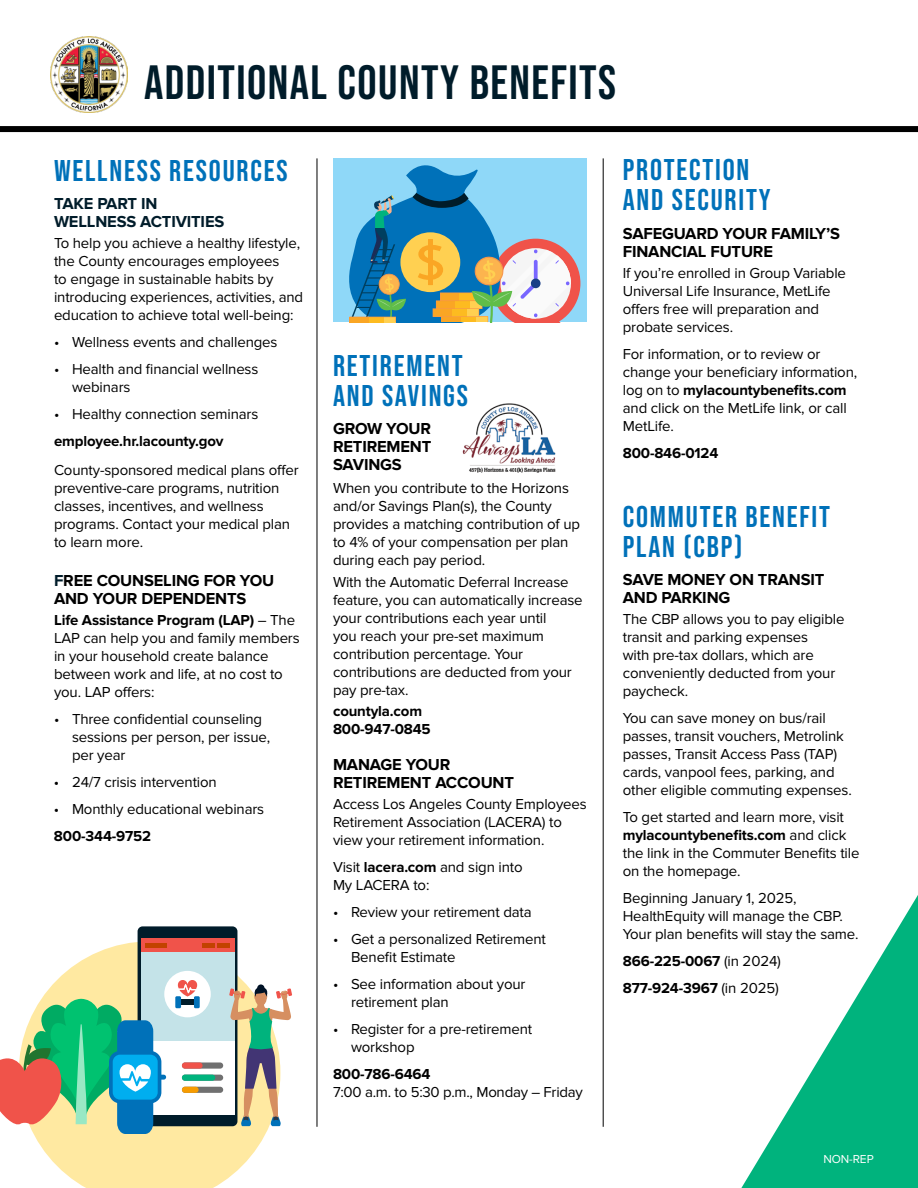
<style>
.page{position:relative;width:918px;height:1188px;background:#fff}
.page>*{position:absolute;margin:0;border:0;box-sizing:border-box;transform-origin:0 0}
.t1{font:48.15px "Bebas Neue";letter-spacing:.03em;color:#001c2a}
.t2{font:30px/30px "Bebas Neue";letter-spacing:.06em;color:#0071b9}
.t3{font:700 16.5px/18px "Proxima Nova";letter-spacing:-.01em;color:#000}
.t4{font:700 16.5px/18px "Proxima Nova";letter-spacing:-.01em;color:#001c2a}
.t5{font:15px/18px "Proxima Nova";letter-spacing:-.01em;color:#000}
.t6{font:700 15px/18px "Proxima Nova";letter-spacing:-.01em;color:#000}
.t7{font:12px "Proxima Nova";letter-spacing:-.01em;color:#fff}
.s1{color:#001c2a}
.s2{font-weight:700}
.s3{font-weight:400}
</style>
<div class="page">
<svg style="left:34px;top:941px;width:246px;height:247px;fill:#ffe9a1"></svg>
<svg style="left:741px;top:895px;width:177px;height:293px"></svg>
<img style="left:462px;top:403px;width:94px;height:70px">
<hr style="left:317px;top:158px;width:1px;height:969px;background:#000">
<hr style="left:603px;top:158px;width:1px;height:969px;background:#000">
<img style="left:51px;top:36px;width:76px;height:77px">
<div style="left:333px;top:158px;width:254px;height:164px;background:#8fd8f8"></div>
<svg style="left:349px;top:165px;width:231px;height:157px"></svg>
<div style="left:138px;top:926px;width:99px;height:200px;background:#001c2a;border-radius:5px"></div>
<div style="left:141px;top:938px;width:93px;height:176px;background:#c4e3e8"></div>
<div style="left:141px;top:938px;width:93px;height:14px;background:#f0534a"></div>
<div style="left:141px;top:1041px;width:93px;height:73px;background:#fff"></div>
<div style="left:182px;top:1062px;width:41px;height:7px;background:#707070;border-radius:3px"></div>
<div style="left:182px;top:1062px;width:21px;height:7px;background:#f0534a;border-radius:3px"></div>
<div style="left:182px;top:1075px;width:41px;height:6px;background:#707070;border-radius:3px"></div>
<div style="left:182px;top:1075px;width:33px;height:6px;background:#00b37d;border-radius:3px"></div>
<div style="left:182px;top:1087px;width:41px;height:6px;background:#707070;border-radius:3px"></div>
<div style="left:182px;top:1087px;width:17px;height:6px;background:#f79c00;border-radius:3px"></div>
<hr style="left:145px;top:943px;width:22px;height:4px;background:#c24200">
<hr style="left:217px;top:943px;width:13px;height:4px;background:#c24200">
<hr style="left:202px;top:943px;width:13px;height:4px;background:#c24200">
<div style="left:158px;top:1075px;width:8px;height:5px;background:#0071b9;border-radius:2px"></div>
<div style="left:164px;top:971px;width:47px;height:46px;background:#fff;border-radius:50%"></div>
<div style="left:176px;top:1000px;width:23px;height:5px;background:#001c2a"></div>
<div style="left:175px;top:996px;width:6px;height:12px;background:#0071b9"></div>
<div style="left:194px;top:996px;width:6px;height:12px;background:#0071b9"></div>
<svg style="left:175px;top:980px;width:24px;height:17px"></svg>
<svg style="left:0;top:999px;width:161px;height:135px"></svg>
<svg style="left:257px;top:984px;width:8px;height:8px"></svg>
<svg style="left:229px;top:987px;width:63px;height:139px"></svg>
<div style="left:0;top:126px;width:918px;height:6px;background:#000"></div>
<h1 class="t1" style="left:144px;top:55px;width:473px">ADDITIONAL COUNTY BENEFITS</h1>
<h2 class="t2" style="left:54px;top:155px;width:235px">WELLNESS RESOURCES</h2>
<p class="t4" style="left:54px;top:195px;width:172px">TAKE PART IN<br>WELLNESS ACTIVITIES</p>
<p class="t5" style="left:54px;top:235px;width:251px">To help you achieve a healthy lifestyle, the County encourages employees<br>to engage in sustainable habits by introducing experiences, activities, and education to achieve total well-being:</p>
<p class="t5" style="left:54px;top:334px;width:225px">• Wellness events and challenges</p>
<p class="t5" style="left:72px;top:361px;width:188px;text-indent:-18px">• Health and financial wellness webinars</p>
<p class="t5" style="left:54px;top:406px;width:206px">• Healthy connection seminars</p>
<p class="t6" style="left:54px;top:433px;width:171px">employee.hr.lacounty.gov</p>
<p class="t5" style="left:54px;top:461px;width:246px">County-sponsored medical plans offer preventive-care programs, nutrition classes, incentives, and wellness programs. Contact your medical plan to learn more.</p>
<p class="t3" style="left:54px;top:572px;width:222px"><span class="s1">F</span>REE COUNSELING FOR YOU<br>AND YOUR DEPENDENTS</p>
<p class="t5" style="left:54px;top:611px;width:247px"><span class="s2">Life Assistance Program (LAP)</span> – The<br>LAP can help you and family members in your household create balance between work and life, at no cost to you. LAP offers:</p>
<p class="t5" style="left:72px;top:710px;width:200px;text-indent:-18px">• Three confidential counseling sessions per person, per issue, per year</p>
<p class="t5" style="left:54px;top:773px;width:164px">• 24/7 crisis intervention</p>
<p class="t5" style="left:54px;top:800px;width:212px">• Monthly educational webinars</p>
<p class="t6" style="left:54px;top:827px;width:99px">800-344-9752</p>
<h2 class="t2" style="left:333px;top:350px;width:136px">RETIREMENT<br>AND SAVINGS</h2>
<p class="t3" style="left:333px;top:420px;width:100px;text-align:justify">GROW YOUR RETIREMENT SAVINGS</p>
<p class="t5" style="left:333px;top:479px;width:249px">When you contribute to the Horizons and/or Savings Plan(s), the County provides a matching contribution of up to 4% of your compensation per plan during each pay period.</p>
<p class="t5" style="left:333px;top:573px;width:251px">With the Automatic Deferral Increase feature, you can automatically increase your contributions each year until<br>you reach your pre-set maximum contribution percentage. Your contributions are deducted from your pay pre-tax.</p>
<p class="t6" style="left:333px;top:702px;width:99px">countyla.com<br>800-947-0845</p>
<p class="t3" style="left:333px;top:756px;width:183px">MANAGE YOUR<br>RETIREMENT ACCOUNT</p>
<p class="t5" style="left:333px;top:795px;width:255px">Access Los Angeles County Employees<br>Retirement Association (LACERA) to view your retirement information.</p>
<p class="t5" style="left:333px;top:858px;width:191px">Visit <span class="s2">lacera.com</span> and sign into<br>My LACERA to:</p>
<p class="t5" style="left:333px;top:903px;width:200px">• Review your retirement data</p>
<p class="t5" style="left:351px;top:930px;width:196px;text-indent:-18px">• Get a personalized Retirement<br>Benefit Estimate</p>
<p class="t5" style="left:351px;top:975px;width:176px;text-indent:-18px">• See information about your retirement plan</p>
<p class="t5" style="left:351px;top:1020px;width:183px;text-indent:-18px">• Register for a pre-retirement workshop</p>
<p class="t6" style="left:333px;top:1065px;width:99px">800-786-6464</p>
<p class="t5" style="left:333px;top:1083px;width:251px">7:00 a.m. to 5:30 p.m., Monday – Friday</p>
<h2 class="t2" style="left:623px;top:154px;width:149px">PROTECTION<br>AND SECURITY</h2>
<p class="t3" style="left:623px;top:224px;width:219px">SAFEGUARD YOUR FAMILY’S<br>FINANCIAL FUTURE</p>
<p class="t5" style="left:623px;top:264px;width:225px">If you’re enrolled in Group Variable<br>Universal Life Insurance, MetLife offers free will preparation and probate services.</p>
<p class="t5" style="left:623px;top:345px;width:236px">For information, or to review or change your beneficiary information, log on to <span class="s2">mylacountybenefits.com </span>and click on the MetLife link, or call<br>MetLife.</p>
<p class="t6" style="left:623px;top:444px;width:97px">800-846-0124</p>
<h2 class="t2" style="left:623px;top:501px;width:209px">COMMUTER BENEFIT<br>PLAN (CBP)</h2>
<p class="t3" style="left:623px;top:571px;width:203px">SAVE MONEY ON TRANSIT<br>AND PARKING</p>
<p class="t5" style="left:623px;top:610px;width:223px">The CBP allows you to pay eligible transit and parking expenses<br>with pre-tax dollars, which are conveniently deducted from your paycheck.</p>
<p class="t5" style="left:623px;top:709px;width:230px">You can save money on bus/rail passes, transit vouchers, Metrolink passes, Transit Access Pass (TAP) cards, vanpool fees, parking, and other eligible commuting expenses.</p>
<p class="t5" style="left:623px;top:808px;width:238px">To get started and learn more, visit <span class="s2">mylacountybenefits.com</span> and click the link in the Commuter Benefits tile on the homepage.</p>
<p class="t5" style="left:623px;top:889px;width:237px">Beginning January 1, 2025,<br>HealthEquity will manage the CBP.<br>Your plan benefits will stay the same.</p>
<p class="t6" style="left:623px;top:948px;width:160px;line-height:27px">866-225-0067 <span class="s3">(in 2024)<br></span>877-924-3967 <span class="s3">(in 2025)</span></p>
<p class="t7" style="left:824px;top:1152px;width:52px">NON-REP</p>
</div>
